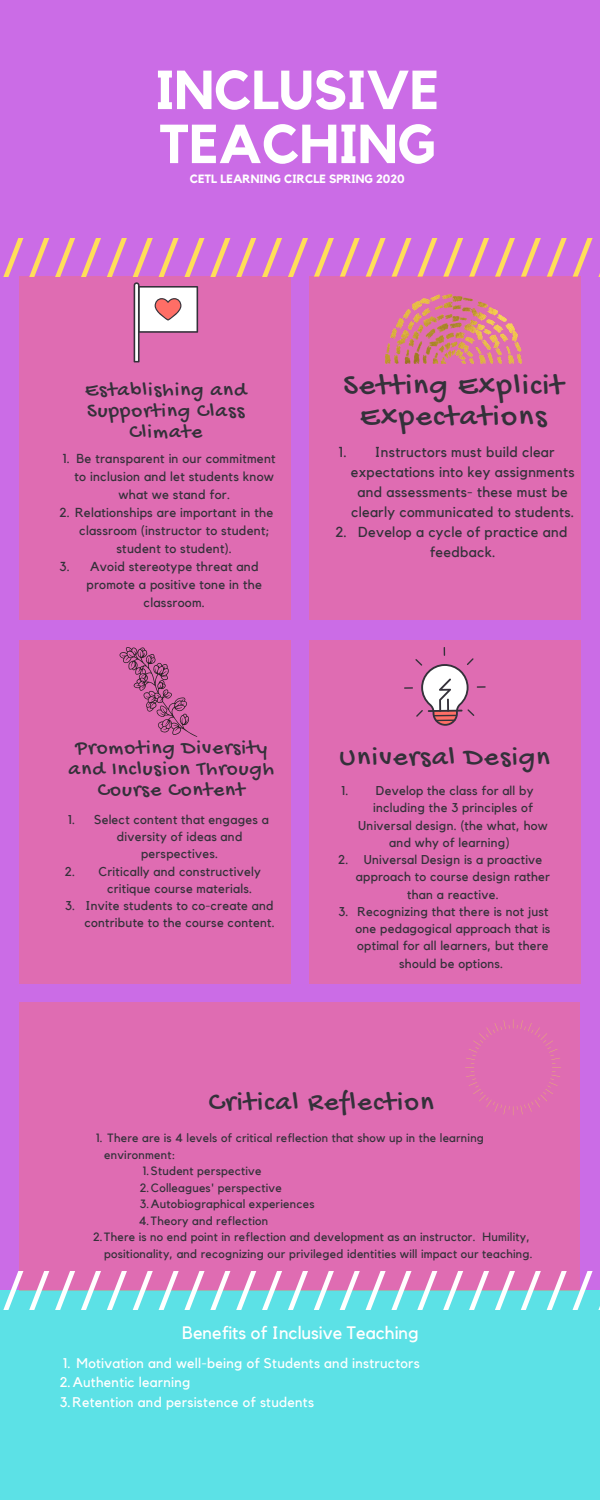
<style>
.page{position:relative;width:600px;height:1500px;background:#cb6ce6}
.page>*{position:absolute;margin:0;border:0;box-sizing:border-box;transform-origin:0 0}
.t1{font:700 54.3px/54px "Kollektif";color:#fff}
.t2{font:31.1px/30.8px "Gochi Hand";letter-spacing:.05em;color:#34313a;text-align:center}
.t3{font:28px "Gochi Hand";letter-spacing:.05em;color:#34313a}
.t4{font:21px/21px "Gochi Hand";letter-spacing:.05em;color:#34313a;text-align:center}
.t5{font:18px "Kollektif";color:#fff}
.t6{font:14.4px/20px "Kollektif";letter-spacing:.02em;color:#34313a;text-align:center}
.t7{font:14px/19.5px "Kollektif";letter-spacing:.02em;color:#fff}
.t8{font:13px/18px "Kollektif";letter-spacing:.02em;color:#34313a;text-align:center}
.t9{font:12.8px/17.2px "Kollektif";letter-spacing:.02em;color:#34313a;text-align:center}
.t10{font:12px "Kollektif";letter-spacing:.02em;color:#34313a}
.t11{font:700 12px "Kollektif";color:#fff}
</style>
<div class="page">
<div style="left:0;top:1290px;width:600px;height:210px;background:#5ce1e6"></div>
<div style="left:19px;top:276px;width:272px;height:343px;background:#df6cb2"></div>
<div style="left:19px;top:640px;width:272px;height:344px;background:#df6cb2"></div>
<svg style="left:134px;top:282px;width:64px;height:80px"></svg>
<svg style="left:3px;top:239px;width:597px;height:37px"></svg>
<div style="left:309px;top:276px;width:271px;height:343px;background:#df6cb2"></div>
<div style="left:309px;top:640px;width:271px;height:344px;background:#df6cb2"></div>
<svg style="left:404px;top:647px;width:81px;height:79px"></svg>
<div style="left:19px;top:1002px;width:561px;height:289px;background:#df6cb2"></div>
<svg style="left:3px;top:1272px;width:597px;height:37px"></svg>
<img style="left:386px;top:294px;width:135px;height:69px">
<svg style="left:119px;top:647px;width:78px;height:90px"></svg>
<svg style="left:465px;top:1019px;width:96px;height:96px"></svg>
<h1 class="t1" style="left:155px;top:65px;width:285px">INCLUSIVE<br>TEACHING</h1>
<p class="t11" style="left:190px;top:173px;width:216px">CETL LEARNING CIRCLE SPRING 2020</p>
<h3 class="t4" style="left:85px;top:380px;width:163px">Establishing and<br>Supporting Class<br>Climate</h3>
<p class="t8" style="left:75px;top:450px;width:203px">Be transparent in our commitment to inclusion and let students know what we stand for.</p>
<p class="t8" style="left:59px;top:504px;width:215px">2. Relationships are important in the</p>
<p class="t8" style="left:79px;top:522px;width:192px">classroom (instructor to student;</p>
<p class="t8" style="left:116px;top:540px;width:117px">student to student).</p>
<p class="t8" style="left:90px;top:558px;width:170px">Avoid stereotype threat and</p>
<p class="t8" style="left:87px;top:576px;width:177px">promote a positive tone in the</p>
<p class="t8" style="left:144px;top:594px;width:63px">classroom.</p>
<p class="t8" style="left:63px;top:450px;width:9px">1.</p>
<p class="t8" style="left:60px;top:558px;width:12px">3.</p>
<h3 class="t4" style="left:69px;top:739px;width:207px">Promoting Diversity and Inclusion Through<br>Course Content</h3>
<p class="t9" style="left:85px;top:811px;width:192px">Select content that engages a diversity of ideas and perspectives.<br>Critically and constructively critique course materials.<br>Invite students to co-create and contribute to the course content.</p>
<p class="t9" style="left:68px;top:811px;width:9px">1.</p>
<p class="t9" style="left:65px;top:863px;width:12px">2.</p>
<p class="t9" style="left:65px;top:898px;width:12px">3.</p>
<h2 class="t2" style="left:343px;top:372px;width:222px">Setting Explicit<br>Expectations</h2>
<p class="t6" style="left:351px;top:442px;width:225px">Instructors must build clear expectations into key assignments and assessments- these must be clearly communicated to students.<br>Develop a cycle of practice and feedback.</p>
<p class="t6" style="left:339px;top:442px;width:10px">1.</p>
<p class="t6" style="left:335px;top:522px;width:13px">2.</p>
<h3 class="t3" style="left:340px;top:743px;width:212px">Universal Design</h3>
<p class="t9" style="left:356px;top:783px;width:196px">Develop the class for all by including the 3 principles of<br>Universal design. (the what, how and why of learning)<br>Universal Design is a proactive approach to course design rather than a reactive.<br>Recognizing that there is not just one pedagogical approach that is optimal for all learners, but there should be options.</p>
<p class="t9" style="left:341px;top:783px;width:9px">1.</p>
<p class="t9" style="left:338px;top:852px;width:12px">2.</p>
<p class="t9" style="left:338px;top:903px;width:12px">3.</p>
<h3 class="t3" style="left:209px;top:1088px;width:226px">Critical Reflection</h3>
<p class="t10" style="left:96px;top:1133px;width:390px">1. There are is 4 levels of critical reflection that show up in the learning</p>
<p class="t10" style="left:104px;top:1149px;width:73px">environment:</p>
<p class="t10" style="left:143px;top:1166px;width:120px">1.Student perspective</p>
<p class="t10" style="left:140px;top:1182px;width:144px">2.Colleagues' perspective</p>
<p class="t10" style="left:140px;top:1199px;width:176px">3.Autobiographical experiences</p>
<p class="t10" style="left:139px;top:1215px;width:131px">4.Theory and reflection</p>
<p class="t10" style="left:93px;top:1232px;width:439px">2.There is no end point in reflection and development as an instructor. Humility,</p>
<p class="t10" style="left:104px;top:1248px;width:430px">positionality, and recognizing our privileged identities will impact our teaching.</p>
<h3 class="t5" style="left:182px;top:1325px;width:238px">Benefits of Inclusive Teaching</h3>
<p class="t7" style="left:60px;top:1353px;width:362px">1. Motivation and well-being of Students and instructors<br>2.Authentic learning<br>3.Retention and persistence of students</p>
</div>
